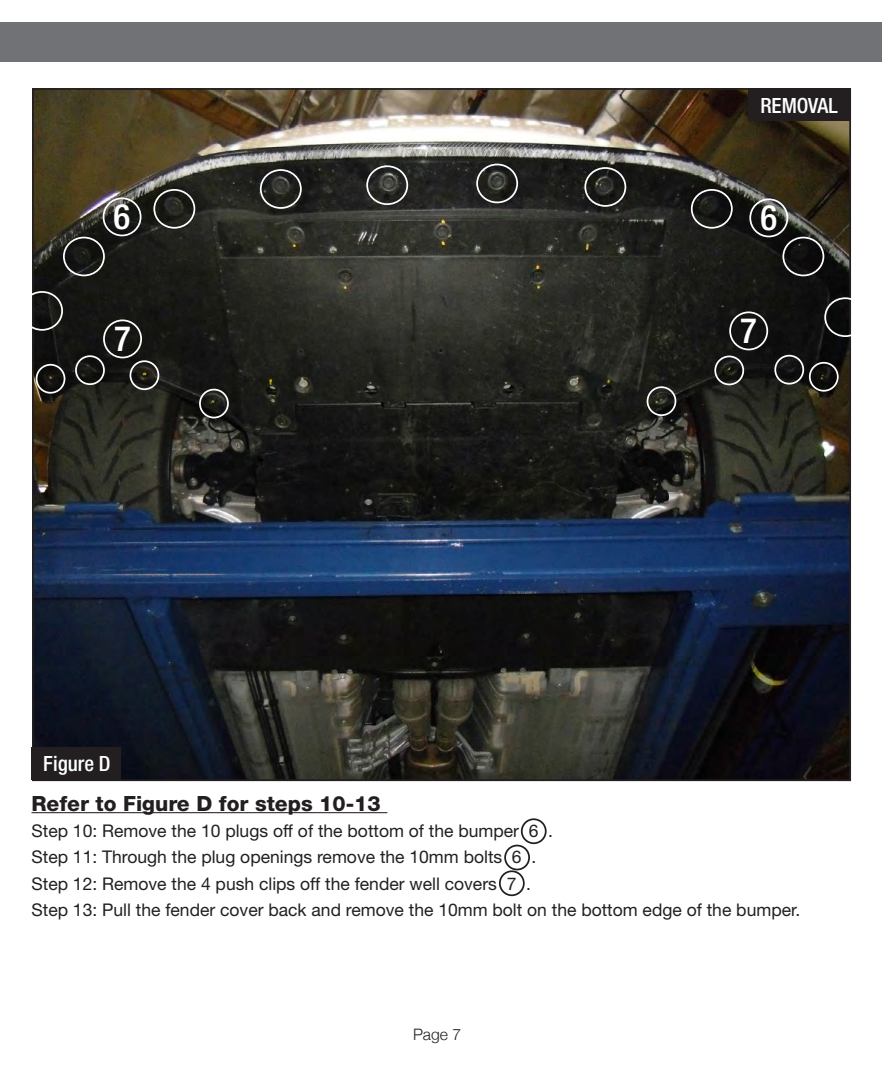
<style>
.page{position:relative;width:882px;height:1071px;background:#fff}
.page>*{position:absolute;margin:0;border:0;box-sizing:border-box;transform-origin:0 0}
.t1{font:500 condensed 35px "Helvetica Neue";color:#fff}
.t2{font:800 21px "Helvetica Neue";color:#231f20}
.t3{font:500 condensed 21px "Helvetica Neue";color:#fff}
.t4{font:17.5px "Helvetica Neue";color:#231f20}
.t5{font:300 15.75px "Helvetica Neue";color:#231f20}
</style>
<div class="page">
<div style="left:0;top:23px;width:882px;height:39px;background:#717275"></div>
<hr style="left:32px;top:812px;width:355px;height:1px;background:#231f20">
<img style="left:35px;top:91px;width:813px;height:687px">
<div style="left:32px;top:747px;width:89px;height:33px;background:#231f20"></div>
<div style="left:748px;top:88px;width:102px;height:33px;background:#231f20"></div>
<div style="left:63px;top:237px;width:42px;height:39px;border:2px solid #fff;border-radius:50%"></div>
<div style="left:21px;top:291px;width:42px;height:40px;border:2px solid #fff;border-radius:50%"></div>
<div style="left:824px;top:297px;width:42px;height:40px;border:2px solid #fff;border-radius:50%"></div>
<div style="left:153px;top:189px;width:42px;height:40px;border:2px solid #fff;border-radius:50%"></div>
<div style="left:260px;top:169px;width:42px;height:40px;border:2px solid #fff;border-radius:50%"></div>
<div style="left:366px;top:165px;width:42px;height:40px;border:2px solid #fff;border-radius:50%"></div>
<div style="left:476px;top:164px;width:42px;height:39px;border:2px solid #fff;border-radius:50%"></div>
<div style="left:584px;top:167px;width:42px;height:40px;border:2px solid #fff;border-radius:50%"></div>
<div style="left:691px;top:189px;width:42px;height:40px;border:2px solid #fff;border-radius:50%"></div>
<div style="left:782px;top:237px;width:42px;height:39px;border:2px solid #fff;border-radius:50%"></div>
<div style="left:103px;top:320px;width:39px;height:38px;border:2px solid #fff;border-radius:50%"></div>
<div style="left:103px;top:197px;width:39px;height:39px;border:2px solid #fff;border-radius:50%"></div>
<div style="left:749px;top:198px;width:39px;height:39px;border:2px solid #fff;border-radius:50%"></div>
<div style="left:729px;top:311px;width:39px;height:39px;border:2px solid #fff;border-radius:50%"></div>
<div style="left:36px;top:364px;width:29px;height:30px;border:2px solid #fff;border-radius:50%"></div>
<div style="left:75px;top:355px;width:30px;height:30px;border:2px solid #fff;border-radius:50%"></div>
<div style="left:130px;top:360px;width:29px;height:30px;border:2px solid #fff;border-radius:50%"></div>
<div style="left:199px;top:389px;width:30px;height:29px;border:2px solid #fff;border-radius:50%"></div>
<div style="left:809px;top:362px;width:30px;height:30px;border:2px solid #fff;border-radius:50%"></div>
<div style="left:774px;top:355px;width:30px;height:30px;border:2px solid #fff;border-radius:50%"></div>
<div style="left:714px;top:356px;width:30px;height:29px;border:2px solid #fff;border-radius:50%"></div>
<div style="left:647px;top:386px;width:29px;height:30px;border:2px solid #fff;border-radius:50%"></div>
<div style="left:499px;top:870px;width:26px;height:26px;border:2px solid #231f20;border-radius:50%"></div>
<div style="left:504px;top:845px;width:26px;height:25px;border:2px solid #231f20;border-radius:50%"></div>
<div style="left:521px;top:818px;width:26px;height:26px;border:2px solid #231f20;border-radius:50%"></div>
<p class="t3" style="left:760px;top:93px;width:79px">REMOVAL</p>
<p class="t1" style="left:114px;top:195px;width:18px">6</p>
<p class="t1" style="left:760px;top:197px;width:18px">6</p>
<p class="t1" style="left:114px;top:318px;width:18px">7</p>
<p class="t3" style="left:43px;top:751px;width:69px">Figure D</p>
<p class="t1" style="left:740px;top:310px;width:18px">7</p>
<p class="t2" style="left:32px;top:791px;width:351px">Refer to Figure D for steps 10-13</p>
<p class="t4" style="left:32px;top:820px;width:523px">Step 10: Remove the 10 plugs off of the bottom of the bumper 6 .</p>
<p class="t4" style="left:32px;top:847px;width:506px">Step 11: Through the plug openings remove the 10mm bolts 6 .</p>
<p class="t4" style="left:32px;top:873px;width:501px">Step 12: Remove the 4 push clips off the fender well covers 7 .</p>
<p class="t4" style="left:32px;top:899px;width:770px">Step 13: Pull the fender cover back and remove the 10mm bolt on the bottom edge of the bumper.</p>
<p class="t5" style="left:413px;top:1021px;width:50px">Page 7</p>
</div>
